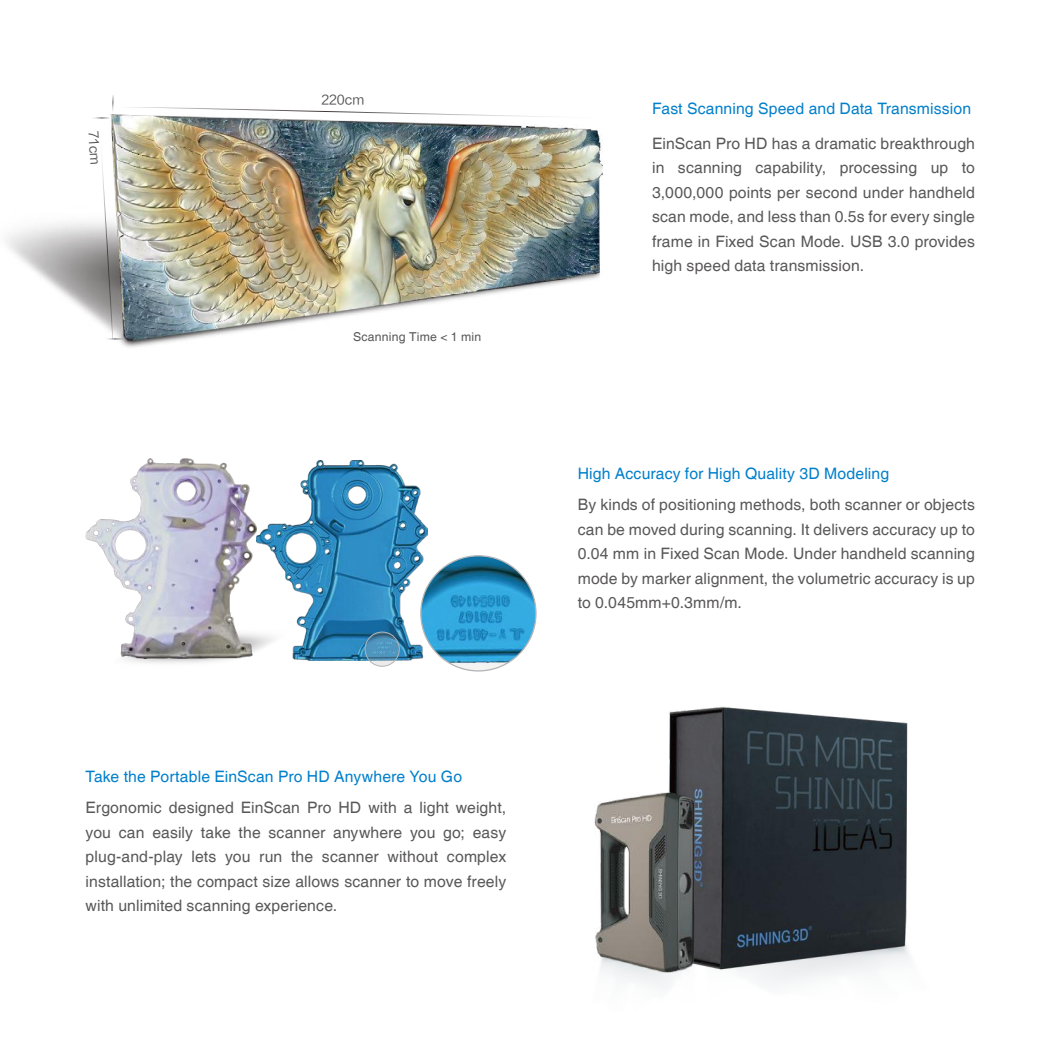
<style>
.page{position:relative;width:1042px;height:1042px;background:#fff}
.page>*{position:absolute;margin:0;border:0;box-sizing:border-box;transform-origin:0 0}
.t1{font:15.75px/24.5px "Helvetica";letter-spacing:.01em;color:#595757;text-align:justify}
.t2{font:15.75px "Helvetica";letter-spacing:.01em;color:#007fcb}
.t3{font:12.42px "FZLTHJW GB1 0";color:#595757}
.t4{font:12.25px "Helvetica";letter-spacing:.015em;color:#595757}
</style>
<div class="page">
<img style="left:6px;top:130px;width:597px;height:217px">
<img style="left:89px;top:95px;width:503px;height:245px">
<img style="left:257px;top:460px;width:170px;height:201px">
<img style="left:126px;top:627px;width:169px;height:36px">
<img style="left:86px;top:458px;width:171px;height:201px">
<div style="left:365px;top:631px;width:35px;height:36px;border:1px solid #b4b5b6;border-radius:50%"></div>
<svg style="left:365px;top:632px;width:34px;height:34px"></svg>
<img style="left:421px;top:556px;width:115px;height:115px;border-radius:58px">
<img style="left:594px;top:706px;width:316px;height:281px">
<img style="left:595px;top:793px;width:100px;height:179px">
<p class="t3" style="left:100px;top:131px;width:35px;rotate:86deg">71cm</p>
<p class="t3" style="left:321px;top:93px;width:44px">220cm</p>
<p class="t4" style="left:353px;top:330px;width:130px">Scanning Time &lt; 1 min</p>
<p class="t2" style="left:86px;top:767px;width:378px">Take the Portable EinScan Pro HD Anywhere You Go</p>
<p class="t1" style="left:86px;top:796px;width:422px">Ergonomic designed EinScan Pro HD with a light weight, you can easily take the scanner anywhere you go; easy plug-and-play lets you run the scanner without complex installation; the compact size allows scanner to move freely with unlimited scanning experience.</p>
<p class="t2" style="left:652px;top:99px;width:320px">Fast Scanning Speed and Data Transmission</p>
<p class="t1" style="left:652px;top:132px;width:324px">EinScan Pro HD has a dramatic breakthrough in scanning capability, processing up to 3,000,000 points per second under handheld scan mode, and less than 0.5s for every single frame in Fixed Scan Mode. USB 3.0 provides high speed data transmission.</p>
<p class="t2" style="left:578px;top:464px;width:313px">High Accuracy for High Quality 3D Modeling</p>
<p class="t1" style="left:578px;top:493px;width:399px">By kinds of positioning methods, both scanner or objects can be moved during scanning. It delivers accuracy up to 0.04 mm in Fixed Scan Mode. Under handheld scanning mode by marker alignment, the volumetric accuracy is up to 0.045mm+0.3mm/m.</p>
</div>
